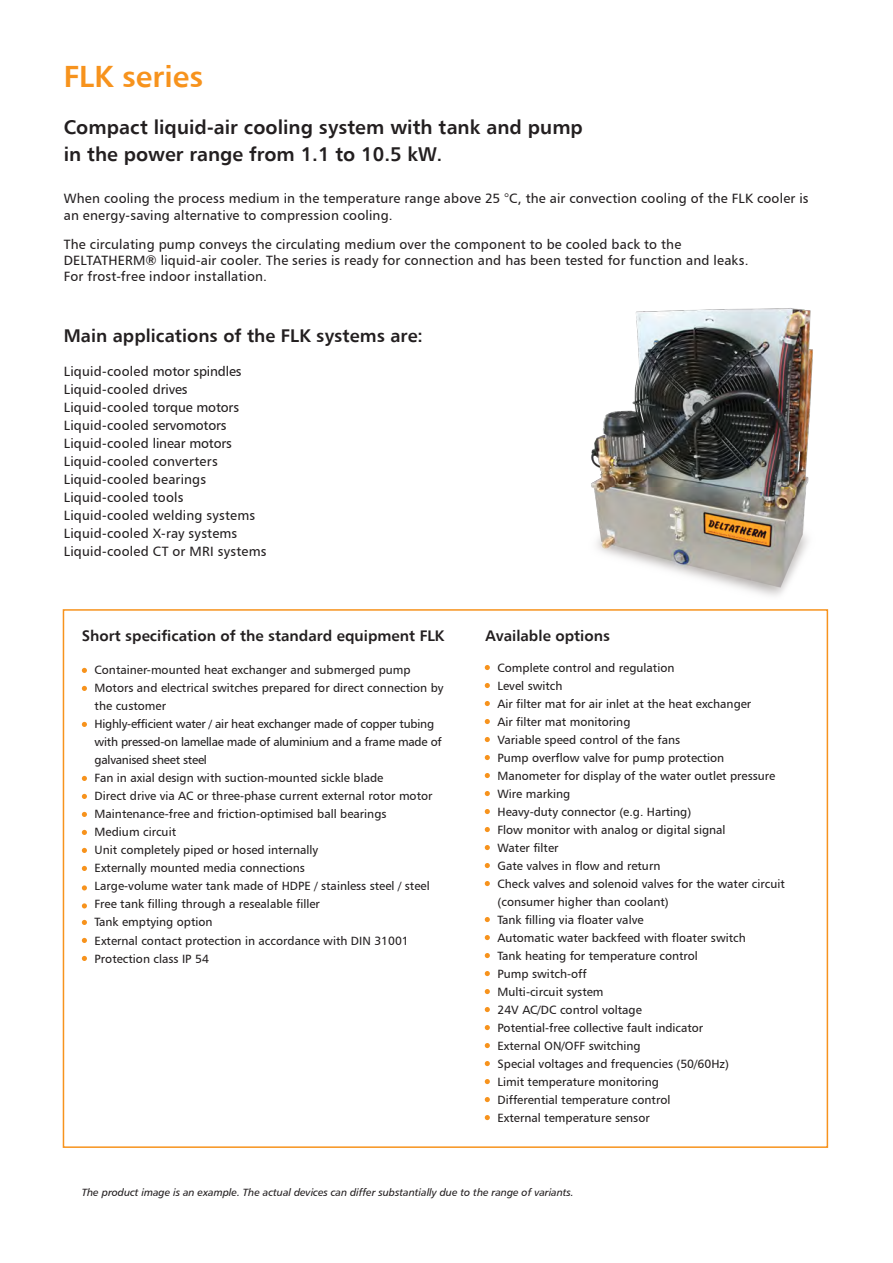
<style>
.page{position:relative;width:893px;height:1263px;background:#fff}
.page>*{position:absolute;margin:0;border:0;box-sizing:border-box;transform-origin:0 0}
.t1{font:30px "Humanist 777 BT Bold B";color:#f7931d}
.t2{font:19.5px/27px "Humanist 777 BT Bold B";color:#231f20}
.t3{font:18px "Humanist 777 BT Bold B";color:#231f20}
.t4{font:15px "Humanist 777 BT Bold B";color:#231f20}
.Liste_mit_Aufzählung{font:13.5px/16.2px "Humanist 777 BT Roman B";letter-spacing:.01em;color:#231f20}
.Liste_mit_Aufzählung-2{font:13.5px "Humanist 777 BT Roman B";letter-spacing:-.01em;color:#231f20}
.t5{font:12px/18px "Humanist 777 BT Roman B";color:#231f20}
.t6{font:12px/18px "Humanist 777 BT Roman B";letter-spacing:-.02em;color:#231f20}
.Fließtext{font:10.5px "Humanist 777 BT Italic B";letter-spacing:-.005em;color:#231f20}
.s1{font-size:18px}
</style>
<div class="page">
<img style="left:591px;top:308px;width:222px;height:288px">
<svg style="left:82px;top:668px;width:5px;height:5px"></svg>
<svg style="left:82px;top:686px;width:5px;height:5px"></svg>
<svg style="left:82px;top:722px;width:5px;height:5px"></svg>
<svg style="left:82px;top:776px;width:5px;height:5px"></svg>
<svg style="left:82px;top:794px;width:5px;height:5px"></svg>
<svg style="left:82px;top:812px;width:5px;height:5px"></svg>
<svg style="left:82px;top:830px;width:5px;height:5px"></svg>
<svg style="left:82px;top:848px;width:5px;height:5px"></svg>
<svg style="left:82px;top:866px;width:5px;height:5px"></svg>
<svg style="left:82px;top:885px;width:5px;height:5px"></svg>
<svg style="left:82px;top:903px;width:5px;height:5px"></svg>
<svg style="left:82px;top:920px;width:5px;height:5px"></svg>
<svg style="left:82px;top:938px;width:5px;height:5px"></svg>
<svg style="left:82px;top:956px;width:5px;height:5px"></svg>
<svg style="left:485px;top:665px;width:5px;height:5px"></svg>
<svg style="left:485px;top:683px;width:5px;height:5px"></svg>
<svg style="left:485px;top:701px;width:5px;height:5px"></svg>
<svg style="left:485px;top:719px;width:5px;height:5px"></svg>
<svg style="left:485px;top:737px;width:5px;height:5px"></svg>
<svg style="left:485px;top:755px;width:5px;height:5px"></svg>
<svg style="left:485px;top:773px;width:5px;height:5px"></svg>
<svg style="left:485px;top:791px;width:5px;height:5px"></svg>
<svg style="left:485px;top:809px;width:5px;height:5px"></svg>
<svg style="left:485px;top:827px;width:5px;height:5px"></svg>
<svg style="left:485px;top:845px;width:5px;height:5px"></svg>
<svg style="left:485px;top:863px;width:5px;height:5px"></svg>
<svg style="left:485px;top:881px;width:5px;height:5px"></svg>
<svg style="left:485px;top:917px;width:5px;height:5px"></svg>
<svg style="left:485px;top:935px;width:5px;height:5px"></svg>
<svg style="left:485px;top:953px;width:5px;height:5px"></svg>
<svg style="left:485px;top:971px;width:5px;height:5px"></svg>
<svg style="left:485px;top:989px;width:5px;height:5px"></svg>
<svg style="left:485px;top:1007px;width:5px;height:5px"></svg>
<svg style="left:485px;top:1025px;width:5px;height:5px"></svg>
<svg style="left:485px;top:1043px;width:5px;height:5px"></svg>
<svg style="left:485px;top:1061px;width:5px;height:5px"></svg>
<svg style="left:485px;top:1079px;width:5px;height:5px"></svg>
<svg style="left:485px;top:1097px;width:5px;height:5px"></svg>
<svg style="left:485px;top:1115px;width:5px;height:5px"></svg>
<p class="t1" style="left:64px;top:57px;width:141px">FLK series</p>
<p class="t2" style="left:64px;top:113px;width:521px">Compact liquid-air cooling system with tank and pump in the power range from 1.1 to 10.5 kW<span class="s1">.</span></p>
<p class="Liste_mit_Aufzählung" style="left:64px;top:190px;width:746px">When cooling the process medium in the temperature range above 25 °C, the air convection cooling of the FLK cooler is an energy-saving alternative to compression cooling.</p>
<p class="Liste_mit_Aufzählung" style="left:64px;top:235px;width:686px">The circulating pump conveys the circulating medium over the component to be cooled back to the<br>DELTATHERM® liquid-air cooler. The series is ready for connection and has been tested for function and leaks.<br>For frost-free indoor installation.</p>
<p class="t3" style="left:64px;top:324px;width:361px">Main applications of the FLK systems are:</p>
<p class="Liste_mit_Aufzählung-2" style="left:64px;top:363px;width:179px">Liquid-cooled motor spindles</p>
<p class="Liste_mit_Aufzählung" style="left:64px;top:381px;width:125px">Liquid-cooled drives</p>
<p class="Liste_mit_Aufzählung" style="left:64px;top:399px;width:177px">Liquid-cooled torque motors</p>
<p class="Liste_mit_Aufzählung" style="left:64px;top:417px;width:164px">Liquid-cooled servomotors</p>
<p class="Liste_mit_Aufzählung" style="left:64px;top:435px;width:170px">Liquid-cooled linear motors</p>
<p class="Liste_mit_Aufzählung" style="left:64px;top:453px;width:155px">Liquid-cooled converters</p>
<p class="Liste_mit_Aufzählung" style="left:64px;top:471px;width:144px">Liquid-cooled bearings</p>
<p class="Liste_mit_Aufzählung" style="left:64px;top:489px;width:121px">Liquid-cooled tools</p>
<p class="Liste_mit_Aufzählung" style="left:64px;top:507px;width:193px">Liquid-cooled welding systems</p>
<p class="Liste_mit_Aufzählung" style="left:64px;top:525px;width:175px">Liquid-cooled X-ray systems</p>
<p class="Liste_mit_Aufzählung" style="left:64px;top:543px;width:204px">Liquid-cooled CT or MRI systems</p>
<p class="t4" style="left:82px;top:626px;width:364px">Short specification of the standard equipment FLK</p>
<p class="t4" style="left:486px;top:626px;width:126px">Available options</p>
<p class="t5" style="left:95px;top:661px;width:318px">Container-mounted heat exchanger and submerged pump</p>
<p class="t5" style="left:95px;top:679px;width:351px">Motors and electrical switches prepared for direct connection by the customer</p>
<p class="t6" style="left:95px;top:715px;width:349px">Highly-efficient water / air heat exchanger made of copper tubing with pressed-on lamellae made of aluminium and a frame made of galvanised sheet steel</p>
<p class="t5" style="left:95px;top:769px;width:290px">Fan in axial design with suction-mounted sickle blade</p>
<p class="t5" style="left:95px;top:787px;width:339px">Direct drive via AC or three-phase current external rotor motor</p>
<p class="t5" style="left:95px;top:805px;width:293px">Maintenance-free and friction-optimised ball bearings</p>
<p class="t5" style="left:95px;top:823px;width:83px">Medium circuit</p>
<p class="t5" style="left:95px;top:841px;width:225px">Unit completely piped or hosed internally</p>
<p class="t5" style="left:95px;top:859px;width:212px">Externally mounted media connections</p>
<p class="t5" style="left:95px;top:877px;width:337px">Large-volume water tank made of HDPE / stainless steel / steel</p>
<p class="t5" style="left:95px;top:895px;width:227px">Free tank filling through a resealable filler</p>
<p class="t5" style="left:95px;top:913px;width:119px">Tank emptying option</p>
<p class="t5" style="left:95px;top:931px;width:316px">External contact protection in accordance with DIN 31001</p>
<p class="t5" style="left:95px;top:949px;width:116px">Protection class IP 54</p>
<p class="t5" style="left:497px;top:658px;width:178px">Complete control and regulation</p>
<p class="t5" style="left:497px;top:676px;width:67px">Level switch</p>
<p class="t5" style="left:497px;top:694px;width:255px">Air filter mat for air inlet at the heat exchanger</p>
<p class="t5" style="left:497px;top:712px;width:134px">Air filter mat monitoring</p>
<p class="t5" style="left:497px;top:730px;width:184px">Variable speed control of the fans</p>
<p class="t5" style="left:497px;top:748px;width:228px">Pump overflow valve for pump protection</p>
<p class="t5" style="left:497px;top:766px;width:279px">Manometer for display of the water outlet pressure</p>
<p class="t5" style="left:497px;top:784px;width:74px">Wire marking</p>
<p class="t5" style="left:497px;top:802px;width:195px">Heavy-duty connector (e.g. Harting)</p>
<p class="t5" style="left:497px;top:820px;width:230px">Flow monitor with analog or digital signal</p>
<p class="t5" style="left:497px;top:838px;width:63px">Water filter</p>
<p class="t5" style="left:497px;top:856px;width:164px">Gate valves in flow and return</p>
<p class="t5" style="left:497px;top:874px;width:289px">Check valves and solenoid valves for the water circuit (consumer higher than coolant)</p>
<p class="t5" style="left:497px;top:910px;width:148px">Tank filling via floater valve</p>
<p class="t5" style="left:497px;top:928px;width:250px">Automatic water backfeed with floater switch</p>
<p class="t5" style="left:497px;top:946px;width:202px">Tank heating for temperature control</p>
<p class="t5" style="left:497px;top:964px;width:91px">Pump switch-off</p>
<p class="t5" style="left:497px;top:982px;width:108px">Multi-circuit system</p>
<p class="t5" style="left:497px;top:1000px;width:146px">24V AC/DC control voltage</p>
<p class="t5" style="left:497px;top:1018px;width:207px">Potential-free collective fault indicator</p>
<p class="t5" style="left:497px;top:1036px;width:145px">External ON/OFF switching</p>
<p class="t5" style="left:497px;top:1054px;width:233px">Special voltages and frequencies (50/60Hz)</p>
<p class="t5" style="left:497px;top:1072px;width:163px">Limit temperature monitoring</p>
<p class="t5" style="left:497px;top:1090px;width:174px">Differential temperature control</p>
<p class="t5" style="left:497px;top:1108px;width:154px">External temperature sensor</p>
<p class="Fließtext" style="left:82px;top:1186px;width:494px">The product image is an example. The actual devices can differ substantially due to the range of variants.</p>
</div>
